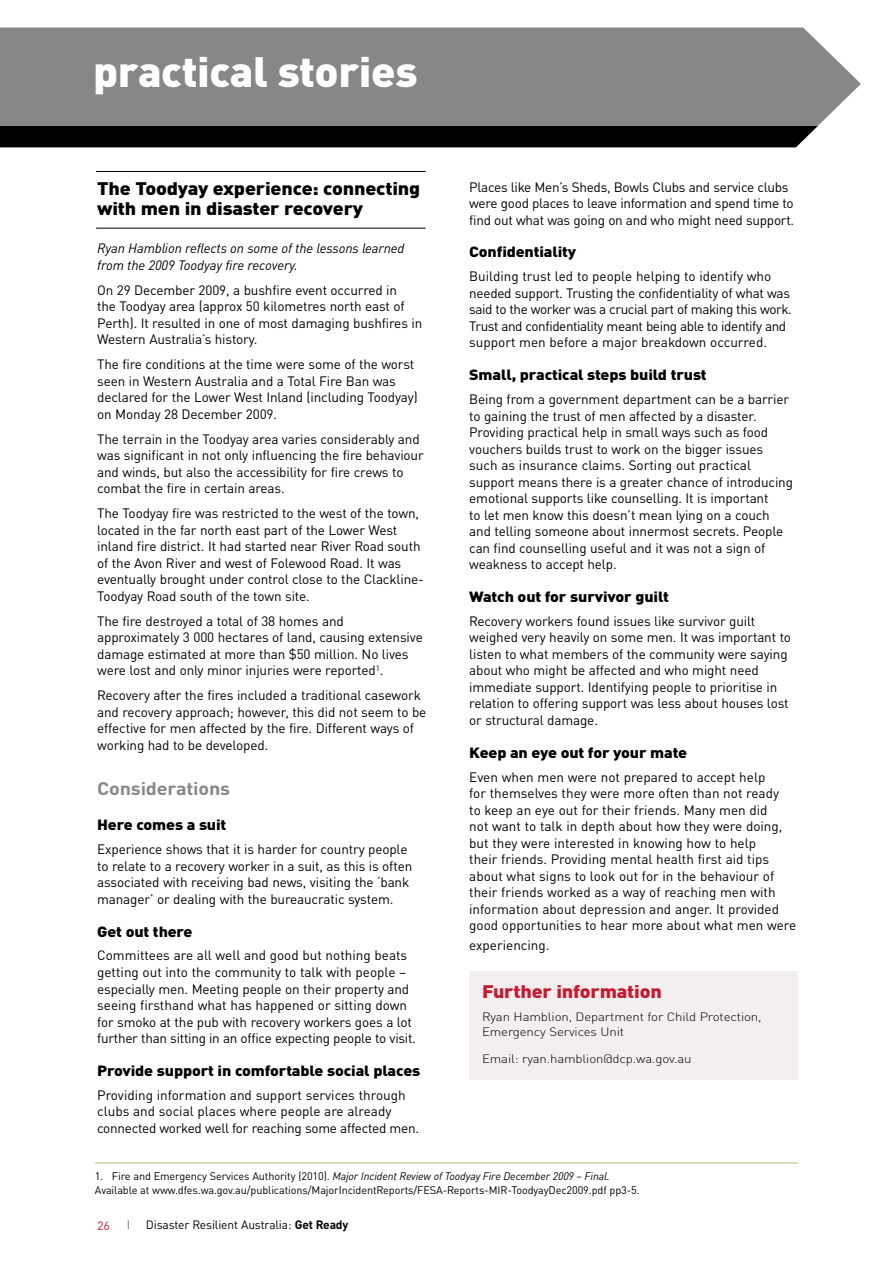
<style>
.page{position:relative;width:893px;height:1263px;background:#fff}
.page>*{position:absolute;margin:0;border:0;box-sizing:border-box;transform-origin:0 0}
.Article_Heading{font:900 42px "DINOT";letter-spacing:-.01em;color:#fff;scale:1.05 1}
.prac_story_h2{font:900 18px/20.2px "DINOT";letter-spacing:-.01em;color:#000;scale:1.1 1}
.Red_Sub_Heading{font:900 18px "DINOT";letter-spacing:-.01em;color:#c61932;scale:1.1 1}
.prac_story_h3_grey{font:700 18px "DINOT";letter-spacing:-.01em;color:#878787;scale:1.1 1}
.Black_Sub_Heading{font:900 14.7px "DINOT";letter-spacing:-.01em;color:#000;scale:1.1 1}
.Body_Text{font:13.5px/16.5px "DINOT";letter-spacing:-.01em;color:#000}
.Body_Text-2{font:italic 13.5px/16.5px "DINOT";letter-spacing:-.01em;color:#000}
.Authors_Text{font:300 12px/14.4px "DINOT";letter-spacing:-.01em;color:#000;scale:1.1 1}
.t1{font:12px "DINOT";letter-spacing:-.01em;color:#000}
.t2{font:12px "DINOT";color:#c61932;scale:1.05 1}
.t3{font:12px "DINOT";color:#79695e}
.FootnoteText{font:10.8px/13.5px "DINOT";letter-spacing:-.01em;color:#000}
.s1{font-style:italic}
.s2{font-weight:700}
</style>
<div class="page">
<div style="left:0;top:28px;width:861px;height:98px;background:#878787"></div>
<div style="left:0;top:126px;width:818px;height:21px;background:#000"></div>
<hr style="left:96px;top:228px;width:330px;height:1px;background:#000">
<hr style="left:96px;top:171px;width:330px;height:1px;background:#000">
<div style="left:469px;top:972px;width:328px;height:108px;background:#f2efee"></div>
<hr style="left:95px;top:1162px;width:703px;height:1px;background:#b7b87b">
<p class="Article_Heading" style="left:93px;top:44px;width:310px">practical stories</p>
<h1 class="prac_story_h2" style="left:97px;top:178px;width:295px">The Toodyay experience: connecting with men in disaster recovery</h1>
<p class="Body_Text-2" style="left:97px;top:240px;width:309px">Ryan Hamblion reflects on some of the lessons learned from the 2009 Toodyay fire recovery.</p>
<p class="Body_Text" style="left:97px;top:281px;width:327px">On 29 December 2009, a bushfire event occurred in<br>the Toodyay area (approx 50 kilometres north east of Perth). It resulted in one of most damaging bushfires in Western Australia’s history.</p>
<p class="Body_Text" style="left:97px;top:356px;width:322px">The fire conditions at the time were some of the worst seen in Western Australia and a Total Fire Ban was declared for the Lower West Inland (including Toodyay) on Monday 28 December 2009.</p>
<p class="Body_Text" style="left:97px;top:430px;width:328px">The terrain in the Toodyay area varies considerably and was significant in not only influencing the fire behaviour and winds, but also the accessibility for fire crews to combat the fire in certain areas.</p>
<p class="Body_Text" style="left:97px;top:505px;width:328px">The Toodyay fire was restricted to the west of the town, located in the far north east part of the Lower West inland fire district. It had started near River Road south of the Avon River and west of Folewood Road. It was eventually brought under control close to the Clackline-Toodyay Road south of the town site.</p>
<p class="Body_Text" style="left:97px;top:612px;width:327px">The fire destroyed a total of 38 homes and approximately 3 000 hectares of land, causing extensive damage estimated at more than $50 million. No lives were lost and only minor injuries were reported<sup>1</sup>.</p>
<p class="Body_Text" style="left:97px;top:687px;width:331px">Recovery after the fires included a traditional casework and recovery approach; however, this did not seem to be effective for men affected by the fire. Different ways of working had to be developed.</p>
<h2 class="prac_story_h3_grey" style="left:97px;top:777px;width:122px">Considerations</h2>
<h3 class="Black_Sub_Heading" style="left:97px;top:815px;width:119px">Here comes a suit</h3>
<p class="Body_Text" style="left:97px;top:841px;width:317px">Experience shows that it is harder for country people to relate to a recovery worker in a suit, as this is often associated with receiving bad news, visiting the ‘bank manager’ or dealing with the bureaucratic system.</p>
<h3 class="Black_Sub_Heading" style="left:97px;top:921px;width:88px">Get out there</h3>
<p class="Body_Text" style="left:97px;top:947px;width:320px">Committees are all well and good but nothing beats getting out into the community to talk with people – especially men. Meeting people on their property and seeing firsthand what has happened or sitting down for smoko at the pub with recovery workers goes a lot further than sitting in an office expecting people to visit.</p>
<h3 class="Black_Sub_Heading" style="left:97px;top:1060px;width:295px">Provide support in comfortable social places</h3>
<p class="Body_Text" style="left:97px;top:1086px;width:323px">Providing information and support services through clubs and social places where people are already connected worked well for reaching some affected men.</p>
<p class="Body_Text" style="left:469px;top:178px;width:326px">Places like Men’s Sheds, Bowls Clubs and service clubs were good places to leave information and spend time to find out what was going on and who might need support.</p>
<h3 class="Black_Sub_Heading" style="left:469px;top:242px;width:99px">Confidentiality</h3>
<p class="Body_Text" style="left:469px;top:268px;width:324px">Building trust led to people helping to identify who needed support. Trusting the confidentiality of what was said to the worker was a crucial part of making this work.<br>Trust and confidentiality meant being able to identify and support men before a major breakdown occurred.</p>
<h3 class="Black_Sub_Heading" style="left:469px;top:365px;width:217px">Small, practical steps build trust</h3>
<p class="Body_Text" style="left:469px;top:391px;width:325px">Being from a government department can be a barrier to gaining the trust of men affected by a disaster.<br>Providing practical help in small ways such as food vouchers builds trust to work on the bigger issues such as insurance claims. Sorting out practical support means there is a greater chance of introducing emotional supports like counselling. It is important<br>to let men know this doesn’t mean lying on a couch and telling someone about innermost secrets. People can find counselling useful and it was not a sign of weakness to accept help.</p>
<h3 class="Black_Sub_Heading" style="left:469px;top:587px;width:183px">Watch out for survivor guilt</h3>
<p class="Body_Text" style="left:469px;top:612px;width:323px">Recovery workers found issues like survivor guilt weighed very heavily on some men. It was important to listen to what members of the community were saying about who might be affected and who might need immediate support. Identifying people to prioritise in relation to offering support was less about houses lost or structural damage.</p>
<h3 class="Black_Sub_Heading" style="left:469px;top:742px;width:200px">Keep an eye out for your mate</h3>
<p class="Body_Text" style="left:469px;top:768px;width:329px">Even when men were not prepared to accept help<br>for themselves they were more often than not ready<br>to keep an eye out for their friends. Many men did<br>not want to talk in depth about how they were doing, but they were interested in knowing how to help<br>their friends. Providing mental health first aid tips about what signs to look out for in the behaviour of their friends worked as a way of reaching men with information about depression and anger. It provided good opportunities to hear more about what men were</p>
<p class="Body_Text" style="left:469px;top:937px;width:82px">experiencing.</p>
<p class="Red_Sub_Heading" style="left:482px;top:980px;width:165px">Further information</p>
<p class="Authors_Text" style="left:482px;top:1009px;width:256px">Ryan Hamblion, Department for Child Protection,<br>Emergency Services Unit</p>
<p class="Authors_Text" style="left:482px;top:1051px;width:192px">Email: ryan.hamblion@dcp.wa.gov.au</p>
<p class="FootnoteText" style="left:95px;top:1169px;width:546px">1. Fire and Emergency Services Authority (2010). <span class="s1">Major Incident Review of Toodyay Fire December 2009 – Final</span>.<br>Available at www.dfes.wa.gov.au/publications/MajorIncidentReports/FESA-Reports-MIR-ToodyayDec2009.pdf pp3-5.</p>
<p class="t2" style="left:97px;top:1218px;width:14px">26</p>
<p class="t3" style="left:127px;top:1217px;width:5px">I</p>
<p class="t1" style="left:146px;top:1217px;width:204px">Disaster Resilient Australia: <span class="s2">Get Ready</span></p>
</div>
